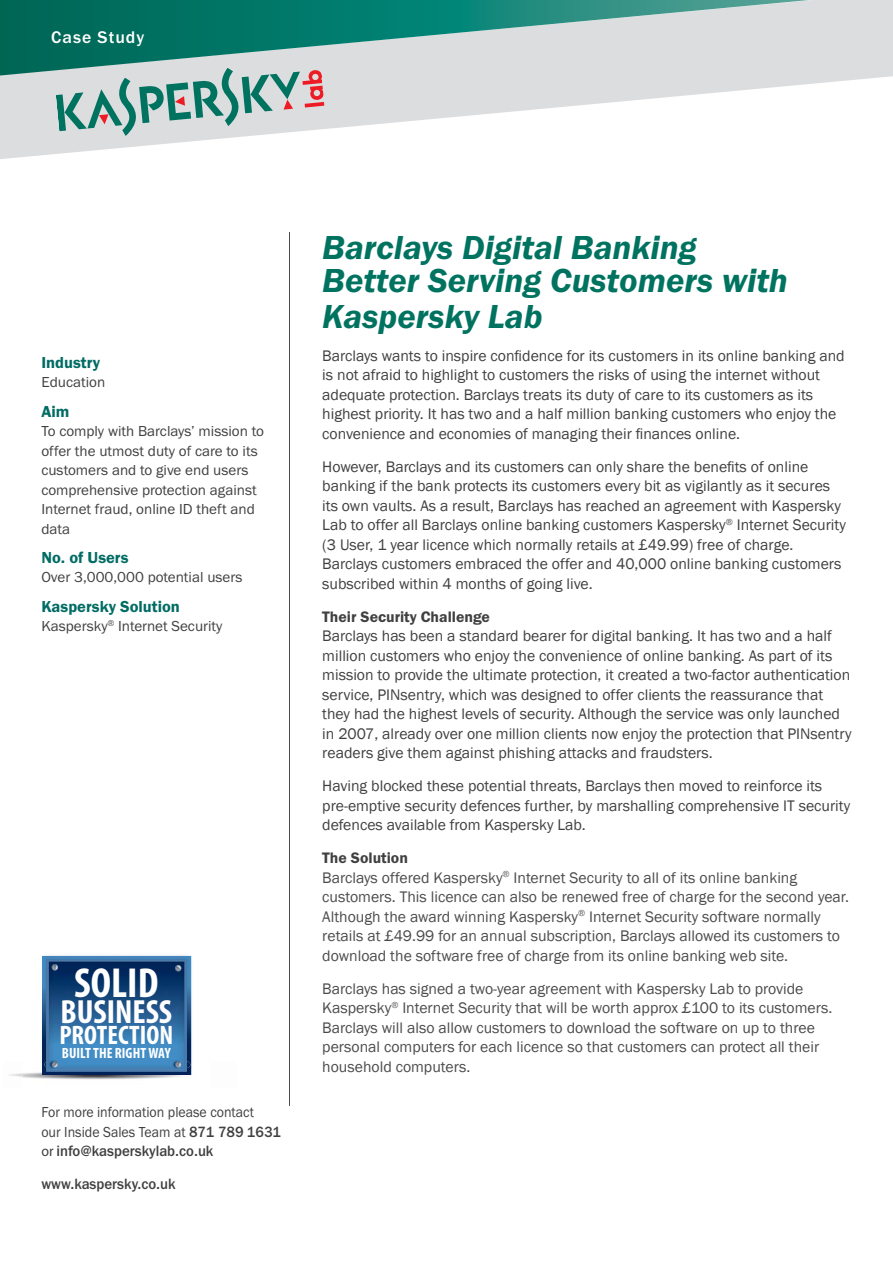
<style>
.page{position:relative;width:893px;height:1263px;background:#fff}
.page>*{position:absolute;margin:0;border:0;box-sizing:border-box;transform-origin:0 0}
.t1{font:700 condensed 42.15px "Myriad Pro";color:#fff}
.t2{font:italic 600 34.5px/34px "Franklin Gothic Itc T";color:#007360}
.t3{font:700 condensed 33.6px "Myriad Pro";color:#fff}
.t4{font:700 condensed 26.85px "Myriad Pro";color:#fff}
.t5{font:500 17.55px "Franklin Gothic Itc T";letter-spacing:.055em;color:#fff}
.t6{font:600 16.5px "Franklin Gothic Itc T";color:#006c64}
.t7{font:15.75px/19.5px "Franklin Gothic";color:#404041}
.t8{font:15.75px/19.5px "Franklin Gothic";color:#4c4c4e}
.t9{font:600 15.75px "Franklin Gothic Itc T";color:#404041}
.t10{font:15px/19.5px "Franklin Gothic Itc T";color:#404041}
.t11{font:15px/19.5px "Franklin Gothic Itc T";color:#404041;scale:.93 1}
.t12{font:500 15px "Franklin Gothic";color:#404041;scale:.93 1}
.t13{font:700 condensed 14.85px "Myriad Pro";color:#fff}
.s1{font-family:"Franklin Gothic";font-weight:500}
.s2{font-family:"Myriad Pro";font-weight:400}
</style>
<div class="page">
<hr style="left:289px;top:232px;width:1px;height:873px;background:#4c4c4e">
<img style="left:22px;top:1061px;width:170px;height:24px">
<img style="left:42px;top:956px;width:149px;height:119px">
<svg style="left:44px;top:959px;width:146px;height:112px;background:#275f94"></svg>
<svg style="left:0;top:0;width:893px;height:159px"></svg>
<svg style="left:0;top:0;width:889px;height:76px;background:#78aea7"></svg>
<svg style="left:56px;top:68px;width:268px;height:68px;background:#abc0bd"></svg>
<p class="t5" style="left:51px;top:31px;width:94px">Case Study</p>
<p class="t6" style="left:41px;top:356px;width:60px">Industry</p>
<p class="t10" style="left:41px;top:374px;width:65px">Education</p>
<p class="t6" style="left:41px;top:405px;width:30px">Aim</p>
<p class="t10" style="left:41px;top:423px;width:224px">To comply with Barclays’ mission to offer the utmost duty of care to its customers and to give end users comprehensive protection against<br>Internet fraud, online ID theft and data</p>
<p class="t6" style="left:41px;top:551px;width:89px">No. of Users</p>
<p class="t10" style="left:41px;top:569px;width:203px">Over 3,000,000 potential users</p>
<p class="t6" style="left:41px;top:600px;width:140px">Kaspersky Solution</p>
<p class="t10" style="left:41px;top:618px;width:183px">Kaspersky<sup>®</sup> Internet Security</p>
<h1 class="t1" style="left:74px;top:957px;width:86px">SOLID</h1>
<h3 class="t3" style="left:60px;top:992px;width:113px">BUSINESS</h3>
<h3 class="t4" style="left:59px;top:1019px;width:115px">PROTECTION</h3>
<p class="t13" style="left:62px;top:1045px;width:110px">BUILT THE RIGHT WAY</p>
<p class="t11" style="left:41px;top:1104px;width:260px">For more information please contact<br>our Inside Sales Team at <span class="s1">871 789 1631</span></p>
<p class="t12" style="left:41px;top:1141px;width:186px"><span class="s2">or</span> info@kasperskylab.co.uk</p>
<p class="t12" style="left:41px;top:1174px;width:146px">www.kaspersky.co.uk</p>
<h2 class="t2" style="left:322px;top:234px;width:467px">Barclays Digital Banking<br>Better Serving Customers with<br>Kaspersky Lab</h2>
<p class="t7" style="left:322px;top:345px;width:524px">Barclays wants to inspire confidence for its customers in its online banking and is not afraid to highlight to customers the risks of using the internet without adequate protection. Barclays treats its duty of care to its customers as its highest priority. It has two and a half million banking customers who enjoy the convenience and economies of managing their finances online.</p>
<p class="t7" style="left:322px;top:456px;width:525px">However, Barclays and its customers can only share the benefits of online banking if the bank protects its customers every bit as vigilantly as it secures its own vaults. As a result, Barclays has reached an agreement with Kaspersky Lab to offer all Barclays online banking customers Kaspersky<sup>®</sup> Internet Security (3 User, 1 year licence which normally retails at £49.99) free of charge.<br>Barclays customers embraced the offer and 40,000 online banking customers subscribed within 4 months of going live.</p>
<p class="t9" style="left:322px;top:610px;width:169px">Their Security Challenge</p>
<p class="t7" style="left:322px;top:626px;width:531px">Barclays has been a standard bearer for digital banking. It has two and a half million customers who enjoy the convenience of online banking. As part of its mission to provide the ultimate protection, it created a two-factor authentication service, PINsentry, which was designed to offer clients the reassurance that they had the highest levels of security. Although the service was only launched in 2007, already over one million clients now enjoy the protection that PINsentry readers give them against phishing attacks and fraudsters.</p>
<p class="t7" style="left:322px;top:776px;width:529px">Having blocked these potential threats, Barclays then moved to reinforce its pre-emptive security defences further, by marshalling comprehensive IT security defences available from Kaspersky Lab.</p>
<p class="t9" style="left:322px;top:852px;width:87px">The Solution</p>
<p class="t8" style="left:322px;top:867px;width:528px">Barclays offered Kaspersky<sup>®</sup> Internet Security to all of its online banking customers. This licence can also be renewed free of charge for the second year.<br>Although the award winning Kaspersky<sup>®</sup> Internet Security software normally retails at £49.99 for an annual subscription, Barclays allowed its customers to download the software free of charge from its online banking web site.</p>
<p class="t8" style="left:322px;top:978px;width:511px">Barclays has signed a two-year agreement with Kaspersky Lab to provide Kaspersky<sup>®</sup> Internet Security that will be worth approx £100 to its customers.<br>Barclays will also allow customers to download the software on up to three personal computers for each licence so that customers can protect all their household computers.</p>
</div>
